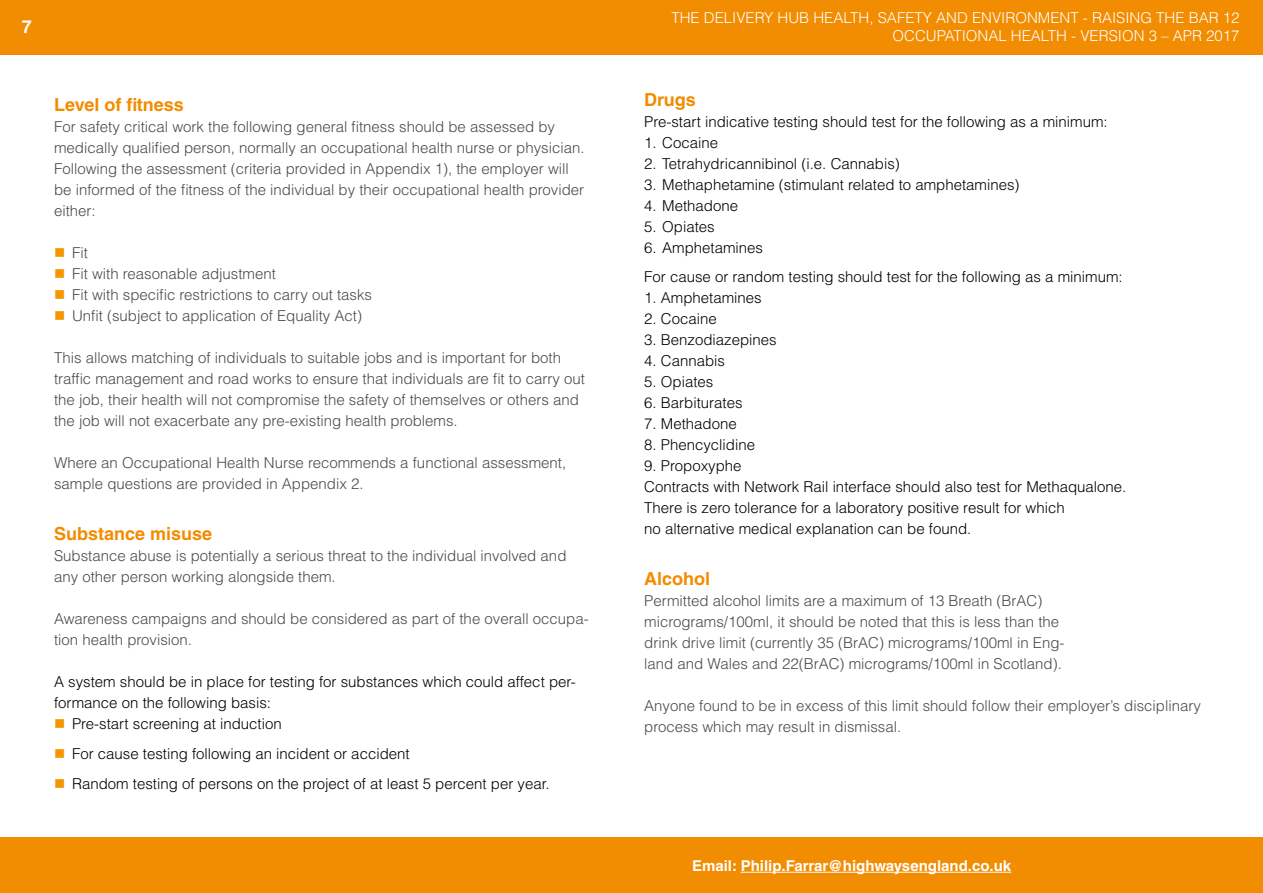
<style>
.page{position:relative;width:1263px;height:893px;background:#fff}
.page>*{position:absolute;margin:0;border:0;box-sizing:border-box;transform-origin:0 0}
.t1{font:700 18px "Helvetica LT Std";color:#f28c00}
.t2{font:700 18px "Helvetica LT Std";color:#fff}
.t3{font:300 15px/21px "Helvetica LT Std";color:#4a4a49}
.t4{font:300 15px/21px "Helvetica LT Std";color:#000}
.t5{font:300 15px/18px "Helvetica LT Std";color:#fff;text-align:right}
.t6{font:700 15px "Helvetica LT Std";color:#fff}
.s1{color:#f49600}
</style>
<div class="page">
<div style="left:0;top:0;width:1263px;height:54px;background:#f28c00"></div>
<div style="left:0;top:838px;width:1263px;height:55px;background:#f28c00"></div>
<hr style="left:741px;top:872px;width:270px;height:1px;background:#fff">
<p class="t2" style="left:22px;top:16px;width:12px">7</p>
<p class="t1" style="left:54px;top:93px;width:131px">Level of fitness</p>
<p class="t3" style="left:54px;top:116px;width:532px">For safety critical work the following general fitness should be assessed by medically qualified person, normally an occupational health nurse or physician.<br>Following the assessment (criteria provided in Appendix 1), the employer will be informed of the fitness of the individual by their occupational health provider either:</p>
<p class="t3" style="left:54px;top:242px;width:35px"><span class="s1">■</span> Fit</p>
<p class="t3" style="left:54px;top:263px;width:223px"><span class="s1">■</span> Fit with reasonable adjustment</p>
<p class="t3" style="left:54px;top:284px;width:320px"><span class="s1">■</span> Fit with specific restrictions to carry out tasks</p>
<p class="t3" style="left:54px;top:305px;width:310px"><span class="s1">■</span> Unfit (subject to application of Equality Act)</p>
<p class="t3" style="left:54px;top:347px;width:533px">This allows matching of individuals to suitable jobs and is important for both traffic management and road works to ensure that individuals are fit to carry out the job, their health will not compromise the safety of themselves or others and the job will not exacerbate any pre-existing health problems.</p>
<p class="t3" style="left:54px;top:452px;width:514px">Where an Occupational Health Nurse recommends a functional assessment, sample questions are provided in Appendix 2.</p>
<p class="t1" style="left:54px;top:522px;width:160px">Substance misuse</p>
<p class="t3" style="left:54px;top:545px;width:514px">Substance abuse is potentially a serious threat to the individual involved and any other person working alongside them.</p>
<p class="t3" style="left:54px;top:608px;width:536px">Awareness campaigns and should be considered as part of the overall occupa&shy;tion health provision.</p>
<p class="t4" style="left:54px;top:671px;width:523px">A system should be in place for testing for substances which could affect per&shy;formance on the following basis:</p>
<p class="t4" style="left:54px;top:713px;width:229px"><span class="s1">■</span> Pre-start screening at induction</p>
<p class="t4" style="left:54px;top:743px;width:357px"><span class="s1">■</span> For cause testing following an incident or accident</p>
<p class="t4" style="left:54px;top:773px;width:497px"><span class="s1">■</span> Random testing of persons on the project of at least 5 percent per year.</p>
<p class="t5" style="left:671px;top:9px;width:570px">The delivery hub H ealth, safety and environment - raising the bar 12<br>Occupational health - Version 3 – apr 2017</p>
<p class="t1" style="left:644px;top:89px;width:53px">Drugs</p>
<p class="t4" style="left:644px;top:112px;width:465px">Pre-start indicative testing should test for the following as a minimum:</p>
<p class="t4" style="left:644px;top:133px;width:75px">1. Cocaine</p>
<p class="t4" style="left:644px;top:154px;width:257px">2. Tetrahydricannibinol (i.e. Cannabis)</p>
<p class="t4" style="left:644px;top:175px;width:377px">3. Methaphetamine (stimulant related to amphetamines)</p>
<p class="t4" style="left:644px;top:196px;width:95px">4. Methadone</p>
<p class="t4" style="left:644px;top:217px;width:72px">5. Opiates</p>
<p class="t4" style="left:644px;top:234px;width:480px;line-height:28.5px">6. Amphetamines<br>For cause or random testing should test for the following as a minimum:</p>
<p class="t4" style="left:644px;top:287px;width:119px">1. Amphetamines</p>
<p class="t4" style="left:644px;top:308px;width:74px">2. Cocaine</p>
<p class="t4" style="left:644px;top:329px;width:134px">3. Benzodiazepines</p>
<p class="t4" style="left:644px;top:350px;width:82px">4. Cannabis</p>
<p class="t4" style="left:644px;top:371px;width:71px">5. Opiates</p>
<p class="t4" style="left:644px;top:392px;width:100px">6. Barbiturates</p>
<p class="t4" style="left:644px;top:413px;width:94px">7. Methadone</p>
<p class="t4" style="left:644px;top:434px;width:112px">8. Phencyclidine</p>
<p class="t4" style="left:644px;top:455px;width:484px">9. Propoxyphe<br>Contracts with Network Rail interface should also test for Methaqualone.<br>There is zero tolerance for a laboratory positive result for which<br>no alternative medical explanation can be found.</p>
<p class="t1" style="left:644px;top:568px;width:68px">Alcohol</p>
<p class="t3" style="left:644px;top:590px;width:422px">Permitted alcohol limits are a maximum of 13 Breath (BrAC) micrograms/100ml, it should be noted that this is less than the drink drive limit (currently 35 (BrAC) micrograms/100ml in Eng&shy;land and Wales and 22(BrAC) micrograms/100ml in Scotland).</p>
<p class="t3" style="left:644px;top:695px;width:558px">Anyone found to be in excess of this limit should follow their employer’s disciplinary process which may result in dismissal.</p>
<p class="t6" style="left:692px;top:856px;width:321px">Email: Philip.Farrar@highwaysengland.co.uk</p>
</div>
